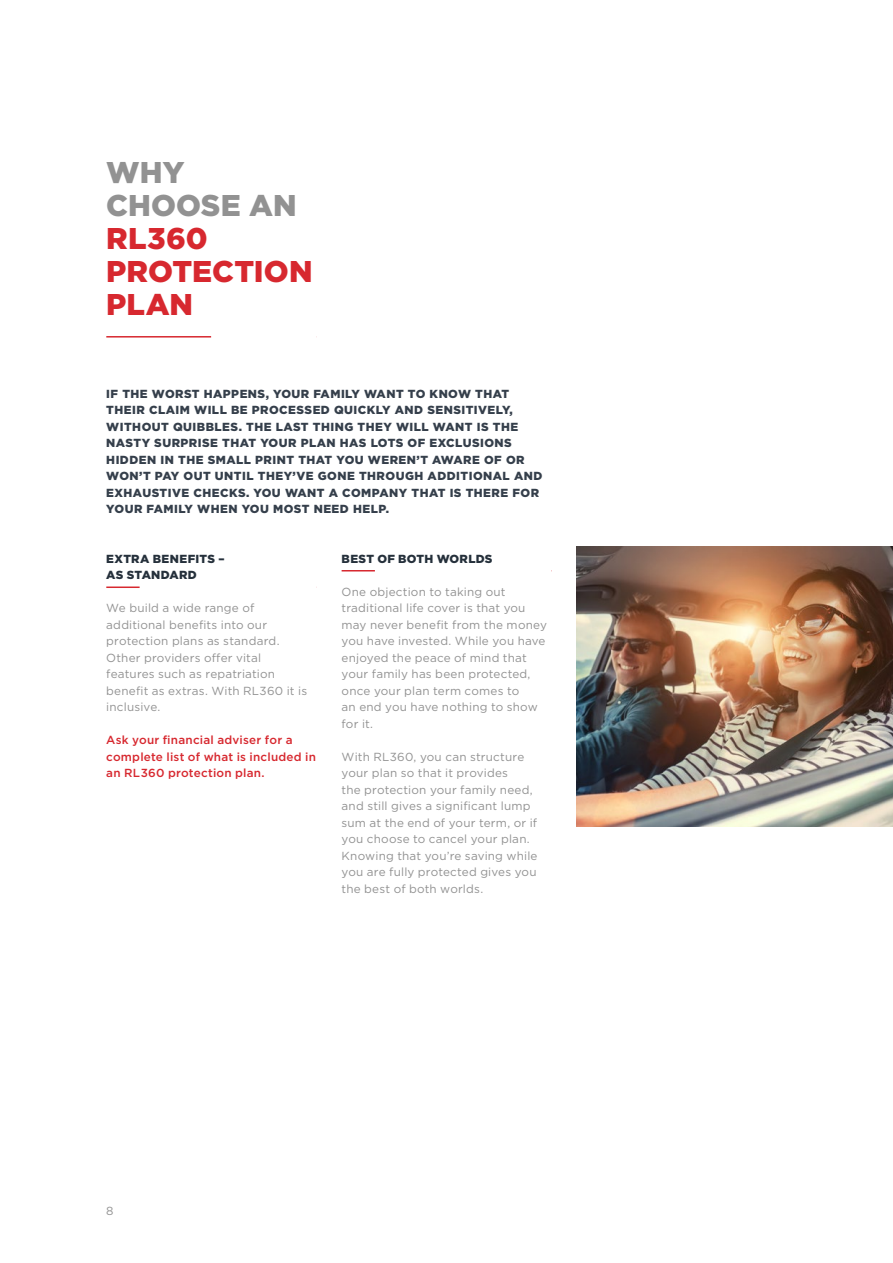
<style>
.page{position:relative;width:893px;height:1263px;background:#fff}
.page>*{position:absolute;margin:0;border:0;box-sizing:border-box;transform-origin:0 0}
.Headline{font:900 30px/33px "Gotham";letter-spacing:.005em;color:#d7282f}
.Body{font:11.7px/16.5px "Gotham";letter-spacing:.015em;color:#929292}
.quote{font:900 11.7px/16.5px "Gotham";letter-spacing:.04em;color:#353f4b}
.Subheadline_2{font:500 11.7px/16.5px "Gotham";letter-spacing:.02em;color:#d7282f}
.Subheadline{font:900 11.7px/16.5px "Gotham";letter-spacing:.025em;color:#25303b}
.s1{color:#929292}
</style>
<div class="page">
<hr style="left:106px;top:336px;width:210px;height:2px;background:#d7282f">
<div style="left:211px;top:335px;width:105px;height:6px;background:#fff"></div>
<hr style="left:106px;top:586px;width:210px;height:2px;background:#d7282f">
<div style="left:140px;top:586px;width:176px;height:6px;background:#fff"></div>
<hr style="left:342px;top:570px;width:209px;height:1px;background:#d7282f">
<div style="left:375px;top:569px;width:176px;height:6px;background:#fff"></div>
<img style="left:577px;top:546px;width:316px;height:280px">
<p class="Headline" style="left:106px;top:156px;width:208px"><span class="s1">WHY<br>CHOOSE AN<br></span>RL360<br>PROTECTION<br>PLAN</p>
<p class="quote" style="left:106px;top:385px;width:438px">IF THE WORST HAPPENS, YOUR FAMILY WANT TO KNOW THAT THEIR CLAIM WILL BE PROCESSED QUICKLY AND SENSITIVELY, WITHOUT QUIBBLES. THE LAST THING THEY WILL WANT IS THE NASTY SURPRISE THAT YOUR PLAN HAS LOTS OF EXCLUSIONS HIDDEN IN THE SMALL PRINT THAT YOU WEREN’T AWARE OF OR WON’T PAY OUT UNTIL THEY’VE GONE THROUGH ADDITIONAL AND EXHAUSTIVE CHECKS. YOU WANT A COMPANY THAT IS THERE FOR YOUR FAMILY WHEN YOU MOST NEED HELP.</p>
<p class="Subheadline" style="left:106px;top:550px;width:120px">EXTRA BENEFITS –<br>AS STANDARD</p>
<p class="Body" style="left:106px;top:599px;width:202px">We build a wide range of additional benefits into our protection plans as standard.<br>Other providers offer vital features such as repatriation benefit as extras. With RL360 it is inclusive.</p>
<p class="Subheadline_2" style="left:106px;top:731px;width:211px">Ask your financial adviser for a complete list of what is included in an RL360 protection plan.</p>
<p class="Subheadline" style="left:342px;top:550px;width:152px">BEST OF BOTH WORLDS</p>
<p class="Body" style="left:342px;top:583px;width:207px">One objection to taking out traditional life cover is that you may never benefit from the money you have invested. While you have enjoyed the peace of mind that your family has been protected, once your plan term comes to<br>an end you have nothing to show for it.</p>
<p class="Body" style="left:342px;top:748px;width:197px">With RL360, you can structure your plan so that it provides<br>the protection your family need, and still gives a significant lump sum at the end of your term, or if you choose to cancel your plan.<br>Knowing that you’re saving while you are fully protected gives you the best of both worlds.</p>
<p class="Body" style="left:106px;top:1203px;width:9px">8</p>
</div>
